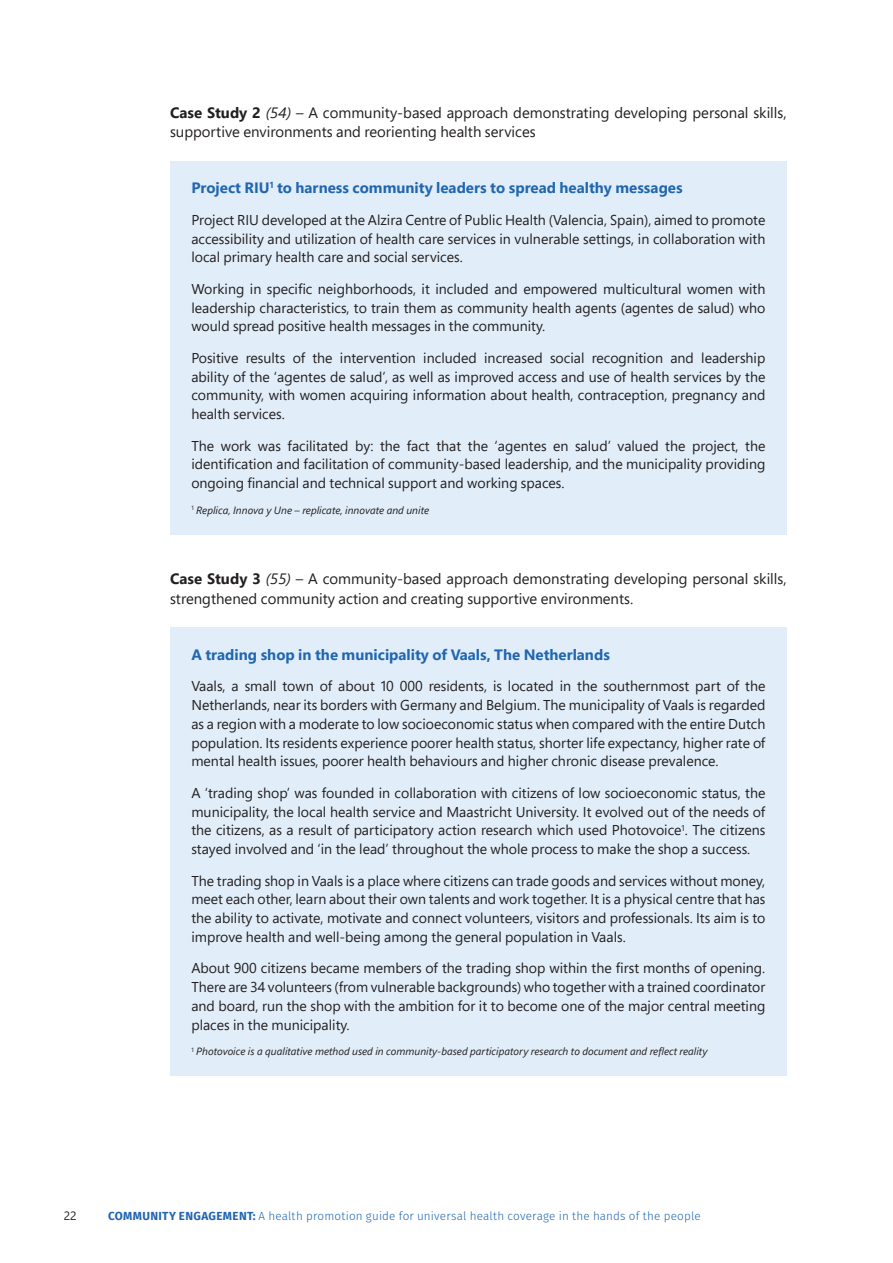
<style>
.page{position:relative;width:893px;height:1263px;background:#fff}
.page>*{position:absolute;margin:0;border:0;box-sizing:border-box;transform-origin:0 0}
.t1{font:15px/19.5px "Segoe Pro";color:#231f20}
.t2{font:700 15px "Segoe Pro";color:#2166b0}
.t3{font:14.25px/18.8px "Segoe Pro";color:#231f20;text-align:justify}
.t4{font:12px "Segoe Pro";color:#231f20}
.t5{font:300 11.7px "Fira Sans";letter-spacing:.015em;color:#2166b0}
.t6{font:italic 10.5px "Segoe Pro";color:#231f20}
.s1{font-weight:700}
.s2{font-style:italic}
</style>
<div class="page">
<div style="left:170px;top:161px;width:617px;height:374px;background:#e1eef9"></div>
<div style="left:170px;top:627px;width:617px;height:449px;background:#e1eef9"></div>
<p class="t1" style="left:170px;top:102px;width:618px"><span class="s1">Case Study 2</span> <span class="s2">(54)</span> – A community-based approach demonstrating developing personal skills, supportive environments and reorienting health services</p>
<p class="t2" style="left:191px;top:177px;width:493px">Project RIU<sup>1</sup> to harness community leaders to spread healthy messages</p>
<p class="t3" style="left:191px;top:210px;width:576px">Project RIU developed at the Alzira Centre of Public Health (Valencia, Spain), aimed to promote accessibility and utilization of health care services in vulnerable settings, in collaboration with local primary health care and social services.</p>
<p class="t3" style="left:191px;top:279px;width:576px">Working in specific neighborhoods, it included and empowered multicultural women with leadership characteristics, to train them as community health agents (agentes de salud) who would spread positive health messages in the community.</p>
<p class="t3" style="left:191px;top:348px;width:576px">Positive results of the intervention included increased social recognition and leadership ability of the ‘agentes de salud’, as well as improved access and use of health services by the community, with women acquiring information about health, contraception, pregnancy and health services.</p>
<p class="t3" style="left:191px;top:436px;width:576px">The work was facilitated by: the fact that the ‘agentes en salud’ valued the project, the identification and facilitation of community-based leadership, and the municipality providing ongoing financial and technical support and working spaces.</p>
<p class="t6" style="left:191px;top:503px;width:239px"><sup>1</sup> Replica, Innova y Une – replicate, innovate and unite</p>
<p class="t1" style="left:170px;top:569px;width:618px"><span class="s1">Case Study 3</span> <span class="s2">(55)</span> – A community-based approach demonstrating developing personal skills, strengthened community action and creating supportive environments.</p>
<p class="t2" style="left:191px;top:644px;width:420px">A trading shop in the municipality of Vaals, The Netherlands</p>
<p class="t3" style="left:191px;top:677px;width:576px">Vaals, a small town of about 10 000 residents, is located in the southernmost part of the Netherlands, near its borders with Germany and Belgium. The municipality of Vaals is regarded as a region with a moderate to low socioeconomic status when compared with the entire Dutch population. Its residents experience poorer health status, shorter life expectancy, higher rate of mental health issues, poorer health behaviours and higher chronic disease prevalence.</p>
<p class="t3" style="left:191px;top:783px;width:576px">A ‘trading shop’ was founded in collaboration with citizens of low socioeconomic status, the municipality, the local health service and Maastricht University. It evolved out of the needs of the citizens, as a result of participatory action research which used Photovoice<sup>1</sup>. The citizens stayed involved and ‘in the lead’ throughout the whole process to make the shop a success.</p>
<p class="t3" style="left:191px;top:871px;width:576px">The trading shop in Vaals is a place where citizens can trade goods and services without money, meet each other, learn about their own talents and work together. It is a physical centre that has the ability to activate, motivate and connect volunteers, visitors and professionals. Its aim is to improve health and well-being among the general population in Vaals.</p>
<p class="t3" style="left:191px;top:959px;width:576px">About 900 citizens became members of the trading shop within the first months of opening.<br>There are 34 volunteers (from vulnerable backgrounds) who together with a trained coordinator and board, run the shop with the ambition for it to become one of the major central meeting places in the municipality.</p>
<p class="t6" style="left:191px;top:1044px;width:518px"><sup>1</sup> Photovoice is a qualitative method used in community-based participatory research to document and reflect reality</p>
<p class="t4" style="left:64px;top:1208px;width:14px">22</p>
<p class="t5" style="left:108px;top:1208px;width:594px"><span class="s1">COMMUNITY ENGAGEMENT:</span> A health promotion guide for universal health coverage in the hands of the people</p>
</div>
